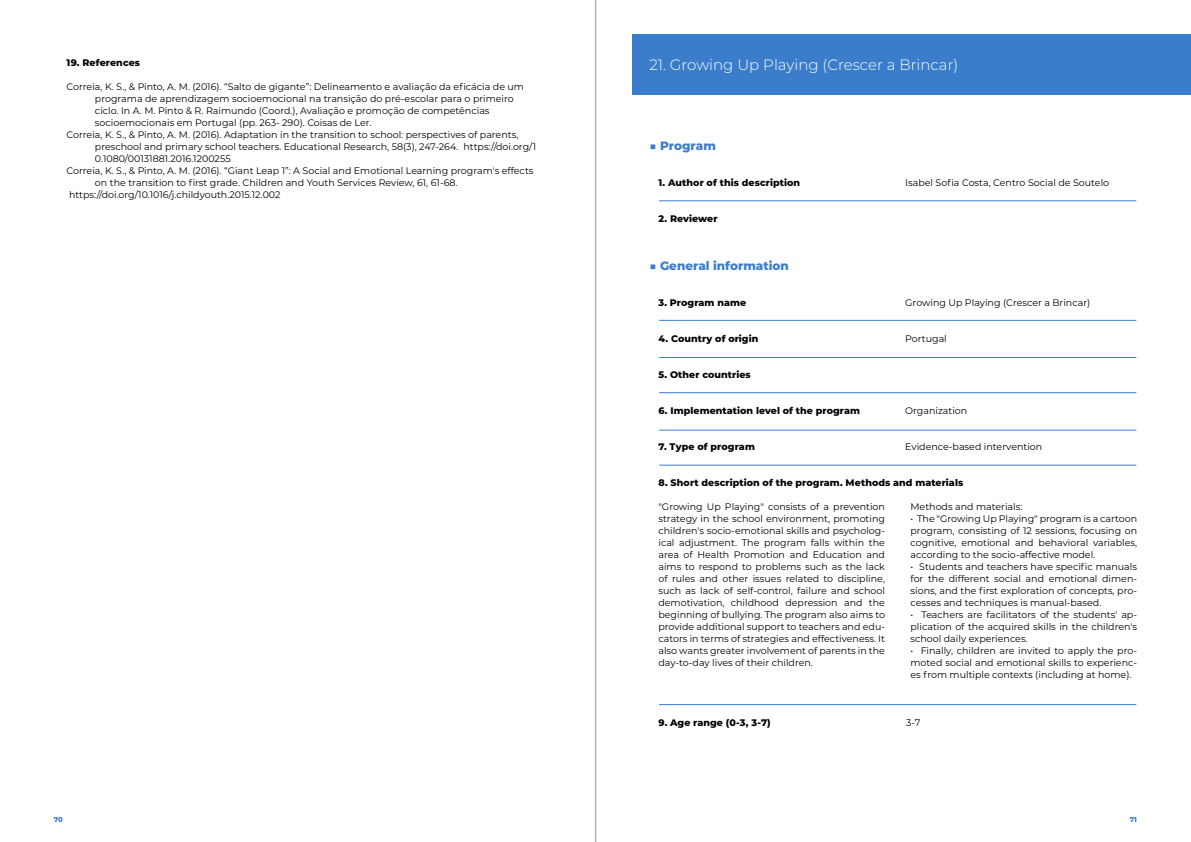
<style>
.page{position:relative;width:1191px;height:842px;background:#fff}
.page>*{position:absolute;margin:0;border:0;box-sizing:border-box;transform-origin:0 0}
.t1{font:300 15px "Montserrat";color:#fff}
.t2{font:800 12px "Montserrat";color:#397dcb}
.t3{font:9.5px/12px "Montserrat";color:#000;text-align:justify}
.t4{font:800 9.5px "Montserrat";letter-spacing:.01em;color:#000}
.t5{font:800 7px "Montserrat";color:#397dcb}
</style>
<div class="page">
<hr style="left:595px;top:0;width:1px;height:842px;background:#939598">
<div style="left:632px;top:34px;width:559px;height:61px;background:#397dcb"></div>
<hr style="left:659px;top:200px;width:477px;height:1px;background:#397dcb">
<hr style="left:659px;top:320px;width:477px;height:1px;background:#397dcb">
<hr style="left:659px;top:357px;width:477px;height:1px;background:#397dcb">
<hr style="left:659px;top:392px;width:477px;height:1px;background:#397dcb">
<hr style="left:659px;top:430px;width:477px;height:1px;background:#397dcb">
<hr style="left:659px;top:465px;width:477px;height:1px;background:#397dcb">
<hr style="left:659px;top:704px;width:477px;height:1px;background:#397dcb">
<p class="t4" style="left:67px;top:56px;width:75px">19. References</p>
<h1 class="t1" style="left:649px;top:55px;width:310px">21. Growing Up Playing (Crescer a Brincar)</h1>
<p class="t3" style="left:67px;top:80px;width:459px">Correia, K. S., &amp; Pinto, A. M. (2016). “Salto de gigante”: Delineamento e avaliação da eficácia de um</p>
<p class="t3" style="left:95px;top:92px;width:420px">programa de aprendizagem socioemocional na transição do pré-escolar para o primeiro</p>
<p class="t3" style="left:95px;top:104px;width:396px">ciclo. In A. M. Pinto &amp; R. Raimundo (Coord.), Avaliação e promoção de competências</p>
<p class="t3" style="left:95px;top:116px;width:278px">socioemocionais em Portugal (pp. 263- 290). Coisas de Ler.</p>
<p class="t3" style="left:67px;top:128px;width:453px">Correia, K. S., &amp; Pinto, A. M. (2016). Adaptation in the transition to school: perspectives of parents,</p>
<p class="t3" style="left:95px;top:140px;width:442px">preschool and primary school teachers. Educational Research, 58(3), 247-264. https://doi.org/1</p>
<p class="t3" style="left:95px;top:152px;width:137px">0.1080/00131881.2016.1200255</p>
<p class="t3" style="left:67px;top:164px;width:468px">Correia, K. S., &amp; Pinto, A. M. (2016). “Giant Leap 1”: A Social and Emotional Learning program's effects</p>
<p class="t3" style="left:95px;top:176px;width:364px">on the transition to first grade. Children and Youth Services Review, 61, 61-68.</p>
<p class="t3" style="left:69px;top:188px;width:213px">https://doi.org/10.1016/j.childyouth.2015.12.002</p>
<p class="t2" style="left:649px;top:137px;width:68px">■ Program</p>
<p class="t4" style="left:658px;top:176px;width:143px">1. Author of this description</p>
<p class="t4" style="left:658px;top:212px;width:61px">2. Reviewer</p>
<p class="t2" style="left:649px;top:257px;width:141px">■ General information</p>
<p class="t3" style="left:905px;top:176px;width:205px">Isabel Sofia Costa, Centro Social de Soutelo</p>
<p class="t3" style="left:905px;top:296px;width:186px">Growing Up Playing (Crescer a Brincar)</p>
<p class="t3" style="left:905px;top:332px;width:43px">Portugal</p>
<p class="t4" style="left:658px;top:296px;width:89px">3. Program name</p>
<p class="t4" style="left:658px;top:332px;width:101px">4. Country of origin</p>
<p class="t4" style="left:658px;top:368px;width:94px">5. Other countries</p>
<p class="t4" style="left:658px;top:404px;width:203px">6. Implementation level of the program</p>
<p class="t4" style="left:658px;top:440px;width:98px">7. Type of program</p>
<p class="t3" style="left:905px;top:404px;width:64px">Organization</p>
<p class="t3" style="left:905px;top:440px;width:138px">Evidence-based intervention</p>
<p class="t4" style="left:658px;top:475px;width:306px">8. Short description of the program. Methods and materials</p>
<p class="t3" style="left:658px;top:500px;width:228px">"Growing Up Playing" consists of a prevention strategy in the school environment, promoting children's socio-emotional skills and psycholog&shy;ical adjustment. The program falls within the area of Health Promotion and Education and aims to respond to problems such as the lack of rules and other issues related to discipline, such as lack of self-control, failure and school demotivation, childhood depression and the beginning of bullying. The program also aims to provide additional support to teachers and edu&shy;cators in terms of strategies and effectiveness. It also wants greater involvement of parents in the day-to-day lives of their children.</p>
<p class="t3" style="left:910px;top:500px;width:113px">Methods and materials:</p>
<p class="t3" style="left:910px;top:512px;width:228px">• The "Growing Up Playing" program is a cartoon program, consisting of 12 sessions, focusing on cognitive, emotional and behavioral variables, according to the socio-affective model.</p>
<p class="t3" style="left:910px;top:560px;width:228px">• Students and teachers have specific manuals for the different social and emotional dimen&shy;sions, and the first exploration of concepts, pro&shy;cesses and techniques is manual-based.</p>
<p class="t3" style="left:910px;top:608px;width:228px">• Teachers are facilitators of the students' ap&shy;plication of the acquired skills in the children's school daily experiences.</p>
<p class="t3" style="left:910px;top:644px;width:228px">• Finally, children are invited to apply the pro&shy;moted social and emotional skills to experienc&shy;es from multiple contexts (including at home).</p>
<p class="t4" style="left:658px;top:715px;width:114px">9. Age range (0-3, 3-7)</p>
<p class="t3" style="left:906px;top:716px;width:16px">3-7</p>
<p class="t5" style="left:54px;top:814px;width:11px">70</p>
<p class="t5" style="left:1129px;top:814px;width:9px">71</p>
</div>
